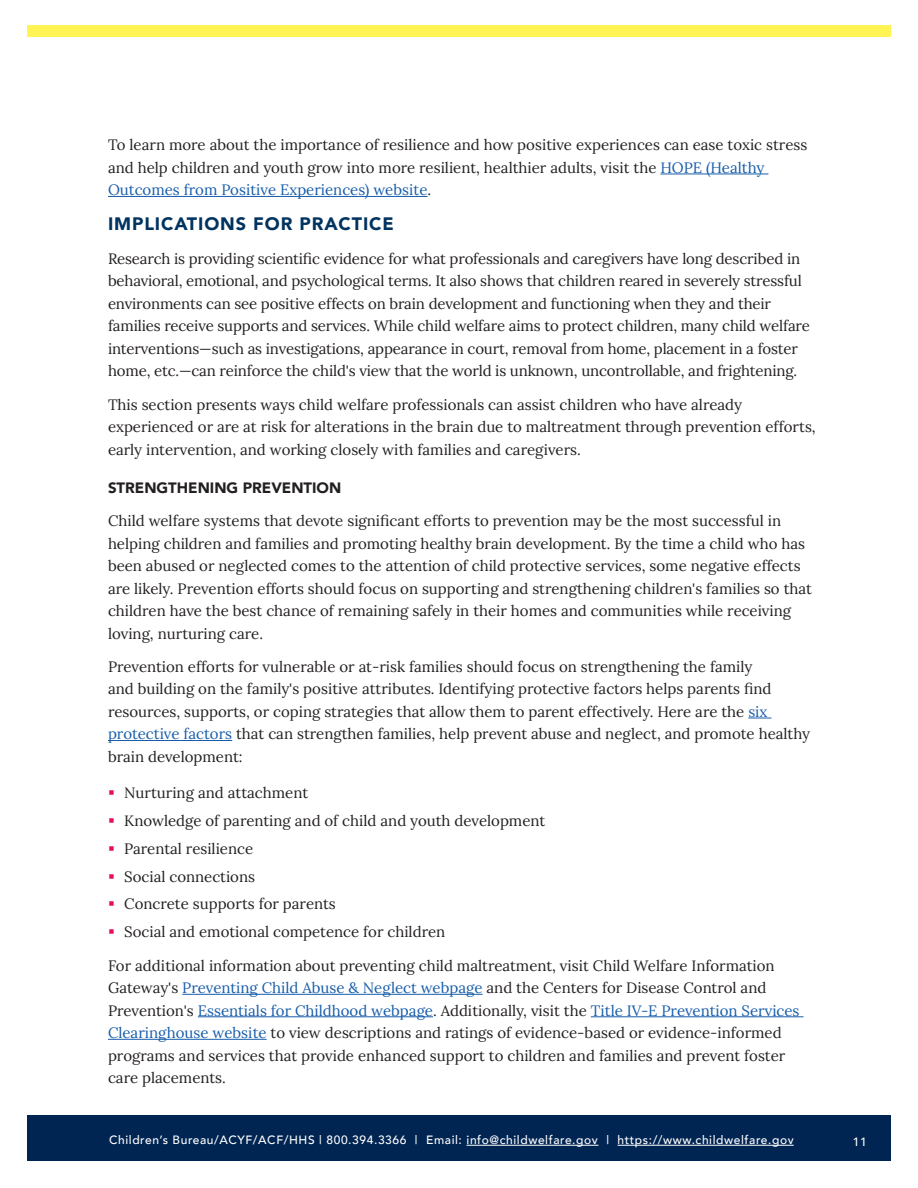
<style>
.page{position:relative;width:918px;height:1188px;background:#fff}
.page>*{position:absolute;margin:0;border:0;box-sizing:border-box;transform-origin:0 0}
.t1{font:900 18px "Avenir";letter-spacing:.05em;color:#00335f}
.t2{font:15px/22.5px "Lora";color:#231f20}
.t3{font:900 15px "Avenir";color:#231f20}
.t4{font:500 12px "Avenir";letter-spacing:.05em;color:#fff}
.s1{color:#175daa}
</style>
<div class="page">
<div style="left:27px;top:1116px;width:864px;height:45px;background:#002552"></div>
<hr style="left:467px;top:1145px;width:132px;height:1px;background:#fff">
<hr style="left:618px;top:1145px;width:176px;height:1px;background:#fff">
<div style="left:27px;top:26px;width:864px;height:12px;background:#fff454"></div>
<hr style="left:660px;top:174px;width:108px;height:1px;background:#175daa">
<hr style="left:108px;top:196px;width:320px;height:1px;background:#175daa">
<svg style="left:748px;top:718px;width:23px;height:1px"></svg>
<hr style="left:108px;top:740px;width:124px;height:1px;background:#175daa">
<hr style="left:182px;top:994px;width:301px;height:1px;background:#175daa">
<hr style="left:198px;top:1016px;width:235px;height:1px;background:#175daa">
<hr style="left:591px;top:1016px;width:212px;height:1px;background:#175daa">
<hr style="left:108px;top:1039px;width:159px;height:1px;background:#175daa">
<p class="t2" style="left:108px;top:133px;width:701px">To learn more about the importance of resilience and how positive experiences can ease toxic stress and help children and youth grow into more resilient, healthier adults, visit the <span class="s1">HOPE (Healthy<br>Outcomes from Positive Experiences) website</span>.</p>
<h2 class="t1" style="left:108px;top:209px;width:287px">IMPLICATIONS FOR PRACTICE</h2>
<p class="t2" style="left:108px;top:246px;width:703px">Research is providing scientific evidence for what professionals and caregivers have long described in behavioral, emotional, and psychological terms. It also shows that children reared in severely stressful environments can see positive effects on brain development and functioning when they and their families receive supports and services. While child welfare aims to protect children, many child welfare interventions—such as investigations, appearance in court, removal from home, placement in a foster home, etc.—can reinforce the child's view that the world is unknown, uncontrollable, and frightening.</p>
<p class="t2" style="left:108px;top:392px;width:709px">This section presents ways child welfare professionals can assist children who have already experienced or are at risk for alterations in the brain due to maltreatment through prevention efforts, early intervention, and working closely with families and caregivers.</p>
<h3 class="t3" style="left:108px;top:475px;width:235px">STRENGTHENING PREVENTION</h3>
<p class="t2" style="left:108px;top:509px;width:705px">Child welfare systems that devote significant efforts to prevention may be the most successful in helping children and families and promoting healthy brain development. By the time a child who has been abused or neglected comes to the attention of child protective services, some negative effects are likely. Prevention efforts should focus on supporting and strengthening children's families so that children have the best chance of remaining safely in their homes and communities while receiving loving, nurturing care.</p>
<p class="t2" style="left:108px;top:654px;width:704px">Prevention efforts for vulnerable or at-risk families should focus on strengthening the family<br>and building on the family's positive attributes. Identifying protective factors helps parents find resources, supports, or coping strategies that allow them to parent effectively. Here are the <span class="s1">six protective factors</span> that can strengthen families, help prevent abuse and neglect, and promote healthy brain development:</p>
<p class="t2" style="left:124px;top:780px;width:185px">Nurturing and attachment</p>
<p class="t2" style="left:124px;top:808px;width:423px">Knowledge of parenting and of child and youth development</p>
<p class="t2" style="left:124px;top:836px;width:131px">Parental resilience</p>
<p class="t2" style="left:124px;top:864px;width:132px">Social connections</p>
<p class="t2" style="left:124px;top:892px;width:213px">Concrete supports for parents</p>
<p class="t2" style="left:124px;top:920px;width:323px">Social and emotional competence for children</p>
<p class="t2" style="left:108px;top:953px;width:693px">For additional information about preventing child maltreatment, visit Child Welfare Information Gateway's <span class="s1">Preventing Child Abuse &amp; Neglect webpage</span> and the Centers for Disease Control and Prevention's <span class="s1">Essentials for Childhood webpage</span>. Additionally, visit the <span class="s1">Title IV-E Prevention Services Clearinghouse website</span> to view descriptions and ratings of evidence-based or evidence-informed programs and services that provide enhanced support to children and families and prevent foster care placements.</p>
<p class="t4" style="left:109px;top:1130px;width:686px">Children’s Bureau/ACYF/ACF/HHS | 800.394.3366 | Email: info@childwelfare.gov | https://www.childwelfare.gov</p>
<p class="t4" style="left:853px;top:1131px;width:15px">11</p>
</div>
